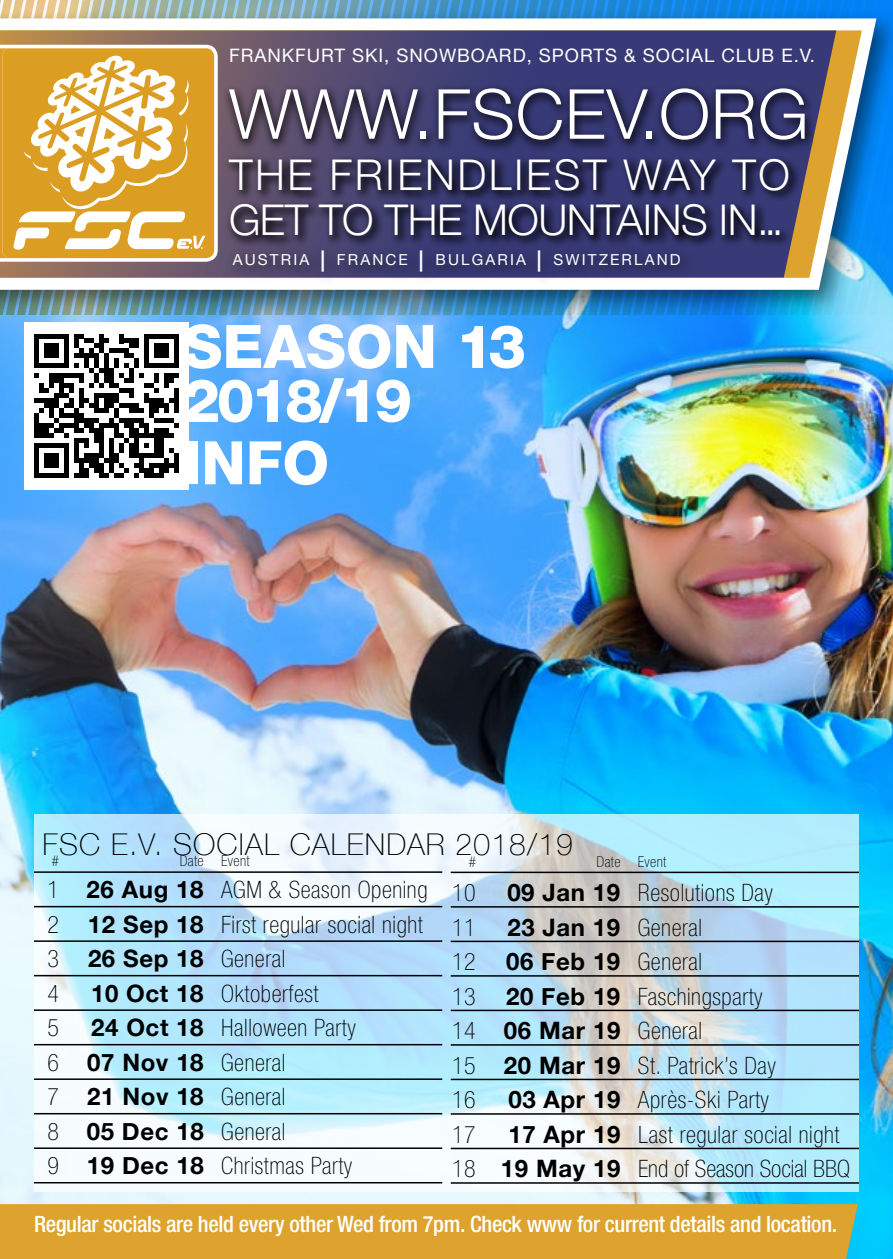
<style>
.page{position:relative;width:893px;height:1259px;background:#fff}
.page>*{position:absolute;margin:0;border:0;box-sizing:border-box;transform-origin:0 0}
.t1{font:300 69px "Helvetica Neue";letter-spacing:.01em;color:#fff}
.t2{font:800 60px/54px "Helvetica Neue";letter-spacing:-.03em;color:#fff}
.t3{font:800 60px "Helvetica Neue";color:#fff}
.t4{font:300 42.3px/45.6px "Helvetica Neue";letter-spacing:-.01em;color:#fff}
.t5{font:100 30px "Helvetica Neue";letter-spacing:.04em;color:#000}
.t6{font:100 condensed 24px/34.5px "Helvetica Neue";letter-spacing:.025em;color:#000}
.t7{font:700 24px "Helvetica Neue";letter-spacing:.025em;color:#000}
.t8{font:500 condensed 22.5px "Helvetica Neue";letter-spacing:-.015em;color:#fff}
.t9{font:18.6px "Helvetica Neue";letter-spacing:.05em;color:#fff}
.t10{font:15.3px "Helvetica Neue";letter-spacing:.14em;color:#fff}
.t11{font:100 condensed 15px "Helvetica Neue";letter-spacing:.025em;color:#000}
.s1{font-weight:500;font-size:21.3px}
.s2{font-weight:700;font-stretch:normal}
.s3{font-weight:100;font-stretch:condensed}
</style>
<div class="page">
<img style="left:0;top:317px;width:893px;height:942px">
<svg style="left:756px;top:0;width:137px;height:9px"></svg>
<div style="left:0;top:9px;width:893px;height:308px;background:#000;opacity:.5"></div>
<img style="left:166px;top:12px;width:718px;height:284px">
<svg style="left:166px;top:30px;width:670px;height:247px;background:#5b5371"></svg>
<div style="left:0;top:1204px;width:858px;height:55px;background:#dda32e"></div>
<img style="left:0;top:0;width:166px;height:315px">
<svg style="left:0;top:45px;width:218px;height:217px"></svg>
<svg style="left:222px;top:84px;width:593px;height:69px;background:#36345e"></svg>
<div style="left:224px;top:155px;width:578px;height:93px;background:#000;opacity:.9"></div>
<div style="left:224px;top:241px;width:473px;height:48px;background:#000;opacity:.75"></div>
<svg style="left:34px;top:814px;width:825px;height:378px"></svg>
<div style="left:24px;top:322px;width:165px;height:167px;background:#fff"></div>
<svg style="left:34px;top:334px;width:144px;height:144px"></svg>
<hr style="left:174px;top:453px;width:4px;height:20px;background:#000">
<hr style="left:34px;top:871px;width:408px;height:2px;background:#000">
<hr style="left:34px;top:906px;width:408px;height:1px;background:#000">
<hr style="left:34px;top:940px;width:408px;height:2px;background:#000">
<hr style="left:34px;top:975px;width:408px;height:1px;background:#000">
<hr style="left:34px;top:1009px;width:408px;height:2px;background:#000">
<hr style="left:34px;top:1044px;width:408px;height:1px;background:#000">
<hr style="left:34px;top:1078px;width:408px;height:2px;background:#000">
<hr style="left:34px;top:1113px;width:408px;height:1px;background:#000">
<hr style="left:34px;top:1147px;width:408px;height:2px;background:#000">
<hr style="left:34px;top:1182px;width:408px;height:1px;background:#000">
<hr style="left:451px;top:871px;width:408px;height:2px;background:#000">
<hr style="left:451px;top:906px;width:408px;height:1px;background:#000">
<hr style="left:451px;top:940px;width:408px;height:2px;background:#000">
<hr style="left:451px;top:975px;width:408px;height:1px;background:#000">
<hr style="left:451px;top:1009px;width:408px;height:2px;background:#000">
<hr style="left:451px;top:1044px;width:408px;height:1px;background:#000">
<hr style="left:451px;top:1078px;width:408px;height:2px;background:#000">
<hr style="left:451px;top:1113px;width:408px;height:1px;background:#000">
<hr style="left:451px;top:1147px;width:408px;height:2px;background:#000">
<hr style="left:451px;top:1182px;width:408px;height:1px;background:#000">
<p class="t9" style="left:229px;top:44px;width:587px">FRANKFURT SKI, SNOWBOARD, SPORTS &amp; SOCIAL CLUB E.V.</p>
<h1 class="t1" style="left:229px;top:58px;width:581px">WWW.FSCEV.ORG</h1>
<h3 class="t4" style="left:229px;top:149px;width:562px">THE FRIENDLIEST WAY TO<br>GET TO THE MOUNTAINS IN...</h3>
<p class="t10" style="left:233px;top:251px;width:449px">AUSTRIA <span class="s1">|</span> FRANCE <span class="s1">|</span> BULGARIA <span class="s1">|</span> SWITZERLAND</p>
<h2 class="t2" style="left:182px;top:319px;width:345px">SEASON 13<br>2018/19</h2>
<h2 class="t3" style="left:182px;top:427px;width:148px">INFO</h2>
<p class="t5" style="left:43px;top:821px;width:532px">FSC E.V. SOCIAL CALENDAR 2018/19</p>
<p class="t11" style="left:52px;top:853px;width:9px">#</p>
<p class="t11" style="left:180px;top:853px;width:71px">Date Event</p>
<p class="t6" style="left:47px;top:872px;width:382px">1 <span class="s2">26 Aug 18</span> AGM &amp; Season Opening<br>2 <span class="s2">12 Sep 18</span> First regular social night<br>3 <span class="s2">26 Sep 18</span> General<br>4</p>
<p class="t11" style="left:469px;top:853px;width:9px">#</p>
<p class="t11" style="left:597px;top:853px;width:71px">Date Event</p>
<p class="t6" style="left:452px;top:875px;width:25px">10</p>
<p class="t6" style="left:507px;top:875px;width:267px"><span class="s2">09 Jan 19</span> Resolutions Day</p>
<p class="t6" style="left:452px;top:910px;width:25px">11</p>
<p class="t7" style="left:507px;top:908px;width:196px">23 Jan 19 <span class="s3">General</span></p>
<p class="t6" style="left:452px;top:944px;width:25px">12</p>
<p class="t7" style="left:506px;top:943px;width:197px">06 Feb 19 <span class="s3">General</span></p>
<p class="t6" style="left:452px;top:979px;width:25px">13</p>
<p class="t6" style="left:91px;top:975px;width:229px"><span class="s2">10 Oct 18</span> Oktoberfest</p>
<p class="t6" style="left:452px;top:979px;width:325px;text-indent:54px"><span class="s2">20 Feb 19</span> Faschingsparty<br>14 <span class="s2">06 Mar 19</span> General<br>15 <span class="s2">20 Mar 19</span> St. Patrick’s Day<br>16</p>
<p class="t6" style="left:48px;top:1010px;width:310px;text-indent:44px"><span class="s2">24 Oct 18</span> Halloween Party<br>6 <span class="s2">07 Nov 18</span> General<br>7 <span class="s2">21 Nov 18</span> General<br>8 <span class="s2">05 Dec 18</span> General<br>9 <span class="s2">19 Dec 18</span> Christmas Party</p>
<p class="t6" style="left:48px;top:1010px;width:13px">5</p>
<p class="t6" style="left:508px;top:1082px;width:262px"><span class="s2">03 Apr 19</span> Après-Ski Party</p>
<p class="t6" style="left:452px;top:1116px;width:399px;text-indent:56px"><span class="s2">17 Apr 19</span> Last regular social night<br>18 <span class="s2">19 May 19</span> End of Season Social BBQ</p>
<p class="t6" style="left:452px;top:1116px;width:25px">17</p>
<p class="t8" style="left:34px;top:1211px;width:805px">Regular socials are held every other Wed from 7pm. Check www for current details and location.</p>
</div>
